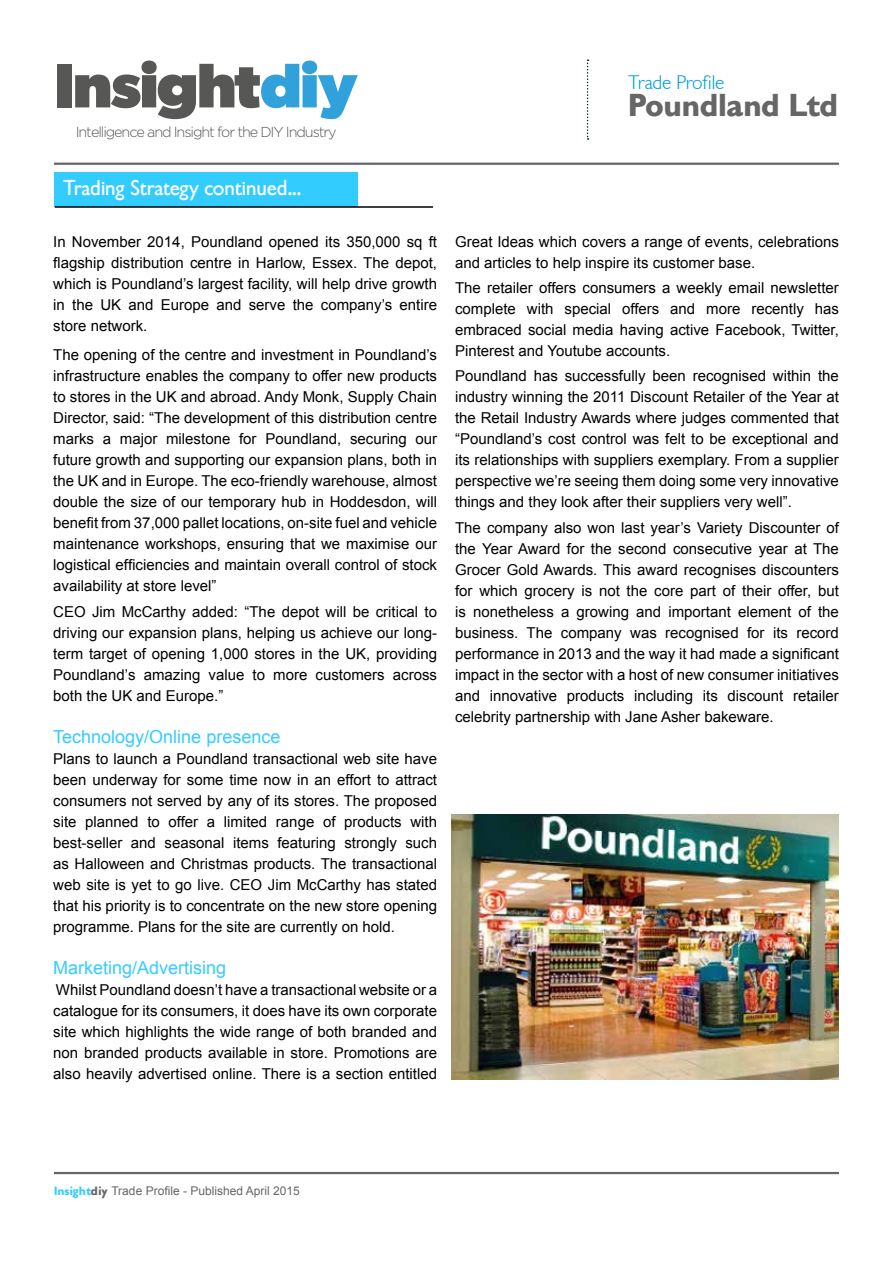
<style>
.page{position:relative;width:893px;height:1263px;background:#fff}
.page>*{position:absolute;margin:0;border:0;box-sizing:border-box;transform-origin:0 0}
.t1{font:700 63.15px "Gibson";letter-spacing:-.03em;color:#575756}
.t2{font:700 31.5px "Gibson";letter-spacing:-.005em;color:#666}
.t3{font:21px "Gibson";color:#fff}
.t4{font:300 19.5px "Gibson";color:#009fe3}
.t5{font:18px "Arial";color:#3cf}
.t6{font:15px/21px "Arial";color:#000;text-align:justify}
.t7{font:300 14.4px "Gotham";letter-spacing:-.075em;color:#575756}
.t8{font:12px "Arial";color:#666}
.s1{color:#31a1dc}
.s2{font-family:"Gibson";font-weight:700;color:#3cf}
.s3{font-family:"Gibson";font-weight:700}
</style>
<div class="page">
<svg style="left:587px;top:59px;width:2px;height:81px"></svg>
<hr style="left:54px;top:1172px;width:785px;height:2px;background:#666">
<div style="left:54px;top:172px;width:304px;height:34px;background:#3cf"></div>
<hr style="left:55px;top:206px;width:378px;height:2px;background:#000">
<hr style="left:54px;top:163px;width:785px;height:2px;background:#666">
<img style="left:452px;top:814px;width:387px;height:265px">
<h1 class="t1" style="left:54px;top:48px;width:305px">Insight<span class="s1">diy</span></h1>
<p class="t7" style="left:76px;top:124px;width:262px">Intelligence and Insight for the DIY Industry</p>
<h3 class="t3" style="left:64px;top:176px;width:239px">Trading Strategy continued...</h3>
<p class="t6" style="left:53px;top:231px;width:385px">In November 2014, Poundland opened its 350,000 sq ft flagship distribution centre in Harlow, Essex. The depot, which is Poundland’s largest facility, will help drive growth in the UK and Europe and serve the company’s entire store network.</p>
<p class="t6" style="left:53px;top:345px;width:385px">The opening of the centre and investment in Poundland’s infrastructure enables the company to offer new products to stores in the UK and abroad. Andy Monk, Supply Chain Director, said: “The development of this distribution centre marks a major milestone for Poundland, securing our future growth and supporting our expansion plans, both in the UK and in Europe. The eco-friendly warehouse, almost double the size of our temporary hub in Hoddesdon, will benefit from 37,000 pallet locations, on-site fuel and vehicle maintenance workshops, ensuring that we maximise our logistical efficiencies and maintain overall control of stock availability at store level”</p>
<p class="t6" style="left:53px;top:601px;width:385px">CEO Jim McCarthy added: “The depot will be critical to driving our expansion plans, helping us achieve our long&shy;term target of opening 1,000 stores in the UK, providing Poundland’s amazing value to more customers across both the UK and Europe.”</p>
<p class="t5" style="left:53px;top:725px;width:229px">Technology/Online presence</p>
<p class="t6" style="left:53px;top:748px;width:385px">Plans to launch a Poundland transactional web site have been underway for some time now in an effort to attract consumers not served by any of its stores. The proposed site planned to offer a limited range of products with best-seller and seasonal items featuring strongly such as Halloween and Christmas products. The transactional web site is yet to go live. CEO Jim McCarthy has stated that his priority is to concentrate on the new store opening programme. Plans for the site are currently on hold.</p>
<p class="t5" style="left:53px;top:956px;width:175px">Marketing/Advertising</p>
<p class="t6" style="left:53px;top:980px;width:385px">Whilst Poundland doesn’t have a transactional website or a catalogue for its consumers, it does have its own corporate site which highlights the wide range of both branded and non branded products available in store. Promotions are also heavily advertised online. There is a section entitled</p>
<h3 class="t4" style="left:629px;top:71px;width:97px">Trade Profile</h3>
<h2 class="t2" style="left:629px;top:87px;width:211px">Poundland Ltd</h2>
<p class="t6" style="left:455px;top:231px;width:385px">Great Ideas which covers a range of events, celebrations and articles to help inspire its customer base.</p>
<p class="t6" style="left:455px;top:277px;width:385px">The retailer offers consumers a weekly email newsletter complete with special offers and more recently has embraced social media having active Facebook, Twitter, Pinterest and Youtube accounts.</p>
<p class="t6" style="left:455px;top:366px;width:385px">Poundland has successfully been recognised within the industry winning the 2011 Discount Retailer of the Year at the Retail Industry Awards where judges commented that “Poundland’s cost control was felt to be exceptional and its relationships with suppliers exemplary. From a supplier perspective we’re seeing them doing some very innovative things and they look after their suppliers very well”.</p>
<p class="t6" style="left:455px;top:517px;width:385px">The company also won last year’s Variety Discounter of the Year Award for the second consecutive year at The Grocer Gold Awards. This award recognises discounters for which grocery is not the core part of their offer, but is nonetheless a growing and important element of the business. The company was recognised for its record performance in 2013 and the way it had made a significant impact in the sector with a host of new consumer initiatives and innovative products including its discount retailer celebrity partnership with Jane Asher bakeware.</p>
<p class="t8" style="left:54px;top:1182px;width:247px"><span class="s2">Insight</span><span class="s3">diy</span> Trade Profile - Published April 2015</p>
</div>
